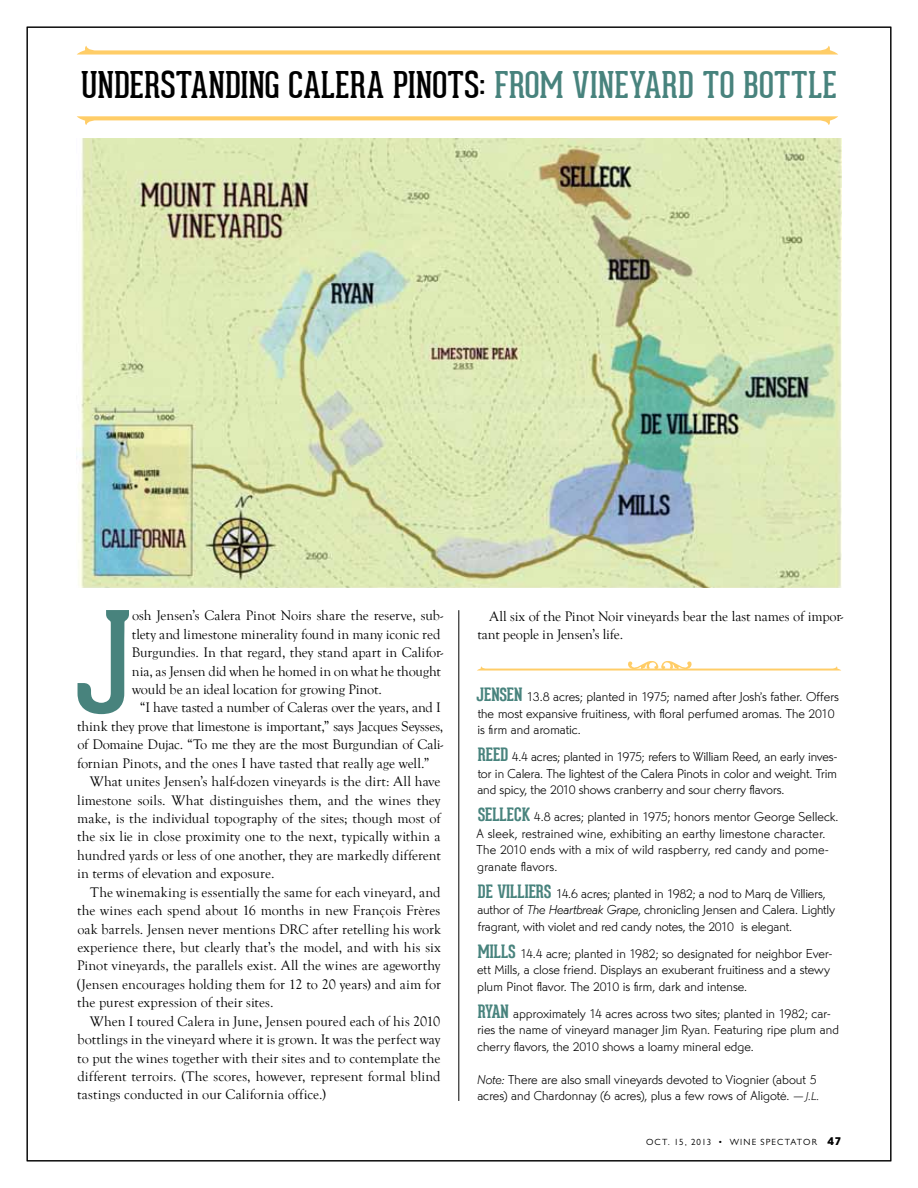
<style>
.page{position:relative;width:918px;height:1188px;background:#fff}
.page>*{position:absolute;margin:0;border:0;box-sizing:border-box;transform-origin:0 0}
.t1{font:138px "Geared Slab";color:#48837d}
.t2{font:36px "Geared Slab";letter-spacing:.01em;color:#000}
.t3{font:36px "Geared Slab";letter-spacing:.015em;color:#48837d}
.t4{font:14.25px/18.5px "Goudy Old Style T";color:#000}
.t5{font:13.5px/16.5px "Martin Got URWT Ligh";letter-spacing:-.01em;color:#000}
.t6{font:9px "Gill Sans";letter-spacing:.125em;color:#000}
.s1{color:#000}
.s2{font-family:"Geared Slab";font-weight:700;font-size:18px;color:#48837d}
.s3{font-family:"Martin Got URWT Ligh Ital"}
.s4{font-family:"Martin Got URWT Ligh Ital";font-size:12px}
.s5{font-family:"Avant Garde";font-weight:700;font-size:10.5px}
</style>
<div class="page">
<hr style="left:459px;top:610px;width:1px;height:491px;background:#000">
<img style="left:77px;top:138px;width:764px;height:449px">
<svg style="left:477px;top:661px;width:364px;height:10px"></svg>
<svg style="left:77px;top:46px;width:761px;height:9px"></svg>
<svg style="left:77px;top:116px;width:761px;height:9px"></svg>
<h2 class="t2" style="left:81px;top:63px;width:66px">UNDERST</h2>
<h2 class="t2" style="left:191px;top:63px;width:233px">ANDING CALERA PINOTS</h2>
<h2 class="t3" style="left:480px;top:63px;width:49px"><span class="s1">:</span> FROM</h2>
<h2 class="t3" style="left:573px;top:63px;width:188px">VINEYARD TO BOTT</h2>
<h2 class="t3" style="left:808px;top:63px;width:28px">LE</h2>
<h1 class="t1" style="left:74px;top:580px;width:58px">J</h1>
<p class="t4" style="left:132px;top:607px;width:313px">osh Jensen’s Calera Pinot Noirs share the reserve, sub-</p>
<p class="t4" style="left:132px;top:625px;width:310px">tlety and limestone minerality found in many iconic red</p>
<p class="t4" style="left:132px;top:644px;width:313px">Burgundies. In that regard, they stand apart in Califor-</p>
<p class="t4" style="left:132px;top:662px;width:310px">nia, as Jensen did when he homed in on what he thought</p>
<p class="t4" style="left:132px;top:680px;width:252px">would be an ideal location for growing Pinot.</p>
<p class="t4" style="left:140px;top:699px;width:302px">“I have tasted a number of Caleras over the years, and I</p>
<p class="t4" style="left:77px;top:717px;width:368px">think they prove that limestone is important,” says Jacques Seysses,</p>
<p class="t4" style="left:77px;top:736px;width:367px">of Domaine Dujac. “To me they are the most Burgundian of Cali-</p>
<p class="t4" style="left:77px;top:754px;width:354px">fornian Pinots, and the ones I have tasted that really age well.”</p>
<p class="t4" style="left:90px;top:773px;width:352px">What unites Jensen’s half-dozen vineyards is the dirt: All have</p>
<p class="t4" style="left:77px;top:791px;width:365px">limestone soils. What distinguishes them, and the wines they</p>
<p class="t4" style="left:77px;top:809px;width:365px">make, is the individual topography of the sites; though most of</p>
<p class="t4" style="left:77px;top:828px;width:365px">the six lie in close proximity one to the next, typically within a</p>
<p class="t4" style="left:77px;top:846px;width:365px">hundred yards or less of one another, they are markedly different</p>
<p class="t4" style="left:77px;top:865px;width:199px">in terms of elevation and exposure.</p>
<p class="t4" style="left:90px;top:883px;width:352px">The winemaking is essentially the same for each vineyard, and</p>
<p class="t4" style="left:77px;top:902px;width:365px">the wines each spend about 16 months in new François Frères</p>
<p class="t4" style="left:77px;top:920px;width:365px">oak barrels. Jensen never mentions DRC after retelling his work</p>
<p class="t4" style="left:77px;top:938px;width:365px">experience there, but clearly that’s the model, and with his six</p>
<p class="t4" style="left:77px;top:957px;width:365px">Pinot vineyards, the parallels exist. All the wines are ageworthy</p>
<p class="t4" style="left:77px;top:975px;width:366px">(Jensen encourages holding them for 12 to 20 years) and aim for</p>
<p class="t4" style="left:77px;top:994px;width:198px">the purest expression of their sites.</p>
<p class="t4" style="left:90px;top:1012px;width:352px">When I toured Calera in June, Jensen poured each of his 2010</p>
<p class="t4" style="left:77px;top:1031px;width:365px">bottlings in the vineyard where it is grown. It was the perfect way</p>
<p class="t4" style="left:77px;top:1049px;width:365px">to put the wines together with their sites and to contemplate the</p>
<p class="t4" style="left:77px;top:1067px;width:365px">different terroirs. (The scores, however, represent formal blind</p>
<p class="t4" style="left:77px;top:1086px;width:251px">tastings conducted in our California office.)</p>
<p class="t4" style="left:477px;top:607px;width:367px;text-indent:12px">All six of the Pinot Noir vineyards bear the last names of impor&shy;tant people in Jensen’s life.</p>
<p class="t5" style="left:477px;top:688px;width:364px"><span class="s2">JENSEN</span> 13.8 acres; planted in 1975; named after Josh’s father. Offers the most expansive fruitiness, with floral perfumed aromas. The 2010 is firm and aromatic.</p>
<p class="t5" style="left:477px;top:748px;width:361px;text-align:justify"><span class="s2">REED</span> 4.4 acres; planted in 1975; refers to William Reed, an early inves&shy;tor in Calera. The lightest of the Calera Pinots in color and weight. Trim and spicy, the 2010 shows cranberry and sour cherry flavors.</p>
<p class="t5" style="left:477px;top:808px;width:363px"><span class="s2">SELLECK</span> 4.8 acres; planted in 1975; honors mentor George Selleck.<br>A sleek, restrained wine, exhibiting an earthy limestone character.<br>The 2010 ends with a mix of wild raspberry, red candy and pome&shy;granate flavors.</p>
<p class="t5" style="left:477px;top:885px;width:359px"><span class="s2">DE VILLIERS</span> 14.6 acres; planted in 1982; a nod to Marq de Villiers, author of <span class="s3">The Heartbreak Grape</span>, chronicling Jensen and Calera. Lightly fragrant, with violet and red candy notes, the 2010 is elegant.</p>
<p class="t5" style="left:477px;top:945px;width:357px"><span class="s2">MILLS</span> 14.4 acre; planted in 1982; so designated for neighbor Ever&shy;ett Mills, a close friend. Displays an exuberant fruitiness and a stewy plum Pinot flavor. The 2010 is firm, dark and intense.</p>
<p class="t5" style="left:477px;top:1005px;width:363px"><span class="s2">RYAN</span> approximately 14 acres across two sites; planted in 1982; car&shy;ries the name of vineyard manager Jim Ryan. Featuring ripe plum and cherry flavors, the 2010 shows a loamy mineral edge.</p>
<p class="t5" style="left:477px;top:1071px;width:343px"><span class="s3">Note:</span> There are also small vineyards devoted to Viognier (about 5 acres) and Chardonnay (6 acres), plus a few rows of Aligoté. <span class="s4">— J.L.</span></p>
<p class="t6" style="left:646px;top:1137px;width:197px">OCT. 15, 2013 • WINE SPECTATOR <span class="s5">47</span></p>
</div>
